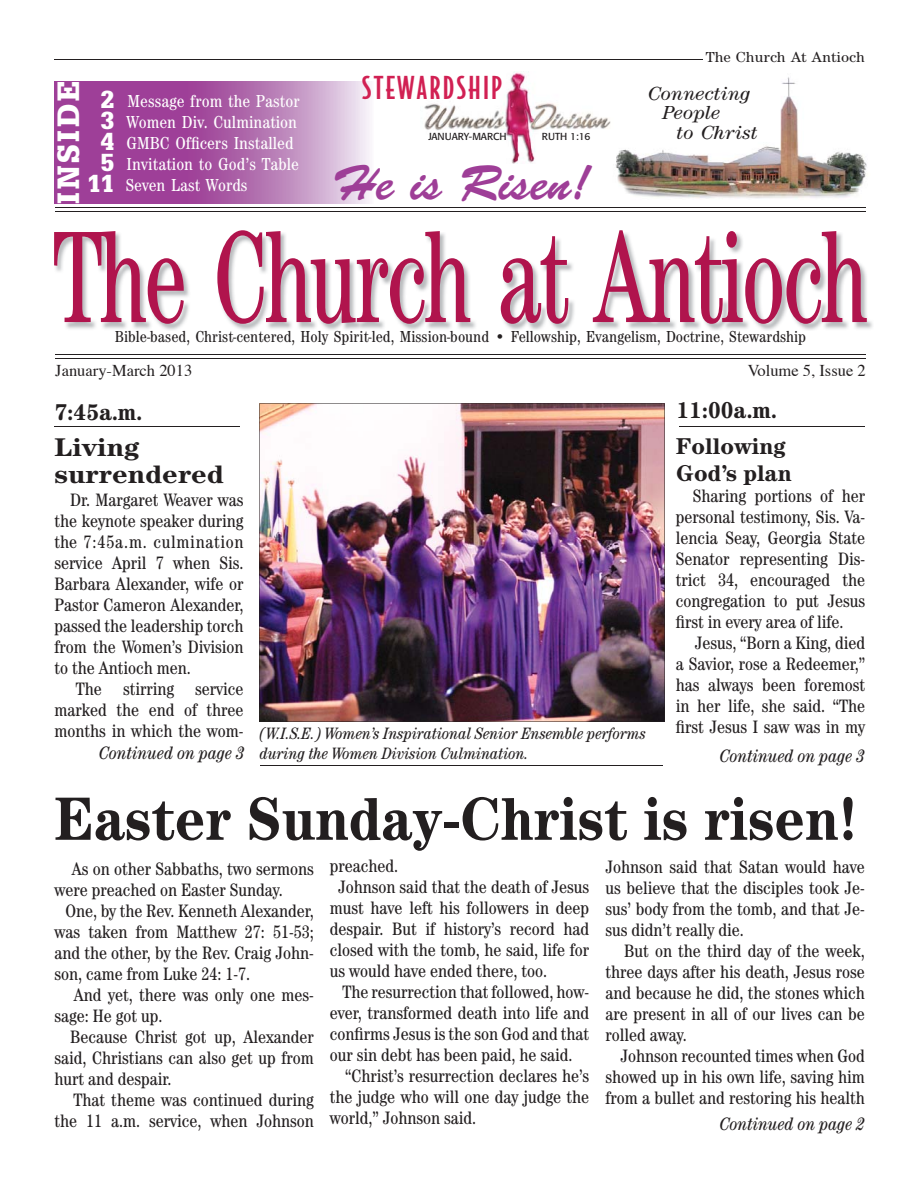
<style>
.page{position:relative;width:918px;height:1188px;background:#fff}
.page>*{position:absolute;margin:0;border:0;box-sizing:border-box;transform-origin:0 0}
.t1{font:condensed 135px "Century Itc T";letter-spacing:-.035em;color:#b0144d;scale:.75 1}
.t2{font:700 61.2px "Century";color:#231f20;scale:.9 1}
.t3{font:49.5px "Brush Script";color:#9e3e97}
.t4{font:500 30px "Bodega Sans";color:#d12053}
.t5{font:900 30px "Glypha";letter-spacing:.1em;color:#fff}
.t6{font:700 25.65px/27px "Century";color:#231f20;scale:1.11 1}
.t7{font:700 condensed 22.95px/36px "Century";color:#231f20;scale:1.11 1}
.t8{font:700 22.95px "Century";color:#231f20}
.t9{font:italic 19.5px "Century Itc T";color:#231f20}
.t10{font:condensed 18px "Century";color:#231f20}
.t11{font:condensed 18px "Century Itc T";color:#fff}
.t12{font:italic condensed 18px "Century";color:#231f20}
.t13{font:condensed 18px "Century";letter-spacing:.04em;color:#231f20}
.t14{font:condensed 16.5px/33.5px "Century Itc T";color:#231f20}
.t15{font:italic condensed 16.5px/19.5px "Century";color:#231f20}
.t16{font:16.5px "Times";color:#231f20}
.t17{font:15px "Century Itc T";color:#231f20}
.t18{font:10.05px "Formata";color:#231f20}
.s1{font-family:"Glypha";font-weight:900;font-stretch:normal;font-size:24px}
.s2{font-family:"Times";font-stretch:normal}
.s3{font-stretch:normal}
</style>
<div class="page">
<hr style="left:54px;top:60px;width:648px;height:1px;background:#231f20">
<svg style="left:54px;top:82px;width:316px;height:122px;background:#b16aae"></svg>
<img style="left:55px;top:233px;width:818px;height:97px">
<hr style="left:55px;top:358px;width:810px;height:1px;background:#231f20">
<hr style="left:55px;top:354px;width:810px;height:1px;background:#231f20">
<hr style="left:55px;top:207px;width:810px;height:1px;background:#231f20">
<hr style="left:55px;top:211px;width:810px;height:1px;background:#231f20">
<img style="left:615px;top:77px;width:252px;height:122px">
<img style="left:259px;top:403px;width:405px;height:319px">
<hr style="left:261px;top:765px;width:401px;height:1px;background:#231f20">
<hr style="left:680px;top:426px;width:184px;height:1px;background:#231f20">
<hr style="left:54px;top:426px;width:185px;height:1px;background:#231f20">
<img style="left:424px;top:71px;width:187px;height:92px">
<p class="t17" style="left:705px;top:52px;width:161px">The Church At Antioch</p>
<p class="t4" style="left:362px;top:75px;width:142px">S T E W A R D S H I P</p>
<p class="t5" style="left:57px;top:204px;width:125px;rotate:-90deg">INSIDE</p>
<p class="t11" style="left:101px;top:94px;width:200px"><span class="s1">2</span> Message from the Pastor</p>
<p class="t9" style="left:647px;top:86px;width:104px">Connecting</p>
<p class="t9" style="left:662px;top:105px;width:59px">People</p>
<p class="t9" style="left:676px;top:125px;width:83px">to Christ</p>
<p class="t11" style="left:101px;top:115px;width:198px"><span class="s1">3</span> Women Div. Culmination</p>
<p class="t11" style="left:101px;top:136px;width:194px"><span class="s1">4</span> GMBC Officers Installed</p>
<p class="t11" style="left:101px;top:157px;width:200px"><span class="s1">5</span> Invitation to God’s Table</p>
<p class="t11" style="left:87px;top:178px;width:161px"><span class="s1">11</span> Seven Last Words</p>
<p class="t1" style="left:53px;top:224px;width:1088px">The Church at Antioch</p>
<p class="t18" style="left:428px;top:132px;width:80px">JANUARY-MARCH</p>
<p class="t18" style="left:542px;top:132px;width:50px">RUTH 1:16</p>
<p class="t3" style="left:332px;top:169px;width:260px">He is Risen!</p>
<p class="t14" style="left:747px;top:321px;width:119px;text-indent:-633px">Bible-based, Christ-centered, Holy Spirit-led, Mission-bound • Fellowship, Evangelism, Doctrine, Stewardship<br><span class="s2">Volume 5, Issue 2</span></p>
<p class="t16" style="left:55px;top:363px;width:138px">January-March 2013</p>
<p class="t7" style="left:54px;top:396px;width:81px">7:45a.m.</p>
<p class="t6" style="left:54px;top:436px;width:154px">Living surrendered</p>
<p class="t10" style="left:70px;top:494px;width:175px">Dr. Margaret Weaver was</p>
<p class="t10" style="left:54px;top:515px;width:191px">the keynote speaker during</p>
<p class="t13" style="left:54px;top:536px;width:191px">the 7:45a.m. culmination</p>
<p class="t10" style="left:54px;top:557px;width:190px">service April 7 when Sis.</p>
<p class="t10" style="left:54px;top:578px;width:191px">Barbara Alexander, wife or</p>
<p class="t10" style="left:54px;top:599px;width:190px">Pastor Cameron Alexander,</p>
<p class="t10" style="left:54px;top:620px;width:191px">passed the leadership torch</p>
<p class="t10" style="left:54px;top:641px;width:190px">from the Women’s Division</p>
<p class="t10" style="left:54px;top:662px;width:138px">to the Antioch men.</p>
<p class="t10" style="left:76px;top:683px;width:169px">The stirring service</p>
<p class="t10" style="left:54px;top:704px;width:191px">marked the end of three</p>
<p class="t10" style="left:54px;top:725px;width:191px">months in which the wom-</p>
<p class="t12" style="left:100px;top:747px;width:146px">Continued on page 3</p>
<p class="t15" style="left:260px;top:725px;width:387px">(W.I.S.E.) Women’s Inspirational Senior Ensemble performs during the Women Division Culmination.</p>
<p class="t7" style="left:676px;top:395px;width:100px">11:00a.m.<br><span class="s3">Following</span></p>
<p class="t8" style="left:676px;top:466px;width:117px">God’s plan</p>
<p class="t10" style="left:693px;top:490px;width:174px">Sharing portions of her</p>
<p class="t10" style="left:676px;top:511px;width:190px">personal testimony, Sis. Va-</p>
<p class="t10" style="left:676px;top:532px;width:191px">lencia Seay, Georgia State</p>
<p class="t10" style="left:676px;top:553px;width:190px">Senator representing Dis-</p>
<p class="t10" style="left:676px;top:574px;width:190px">trict 34, encouraged the</p>
<p class="t10" style="left:676px;top:595px;width:191px">congregation to put Jesus</p>
<p class="t10" style="left:676px;top:616px;width:169px">first in every area of life.</p>
<p class="t10" style="left:694px;top:637px;width:172px">Jesus, “Born a King, died</p>
<p class="t10" style="left:676px;top:658px;width:191px">a Savior, rose a Redeemer,”</p>
<p class="t10" style="left:676px;top:679px;width:190px">has always been foremost</p>
<p class="t10" style="left:676px;top:700px;width:190px">in her life, she said. “The</p>
<p class="t10" style="left:676px;top:721px;width:191px">first Jesus I saw was in my</p>
<p class="t12" style="left:720px;top:750px;width:146px">Continued on page 3</p>
<p class="t2" style="left:54px;top:798px;width:893px">Easter Sunday-Christ is risen!</p>
<p class="t10" style="left:72px;top:863px;width:243px">As on other Sabbaths, two sermons</p>
<p class="t10" style="left:54px;top:884px;width:230px">were preached on Easter Sunday.</p>
<p class="t10" style="left:65px;top:905px;width:250px">One, by the Rev. Kenneth Alexander,</p>
<p class="t10" style="left:54px;top:926px;width:261px">was taken from Matthew 27: 51-53;</p>
<p class="t10" style="left:54px;top:947px;width:261px">and the other, by the Rev. Craig John-</p>
<p class="t10" style="left:54px;top:968px;width:197px">son, came from Luke 24: 1-7.</p>
<p class="t10" style="left:74px;top:989px;width:241px">And yet, there was only one mes-</p>
<p class="t10" style="left:54px;top:1010px;width:109px">sage: He got up.</p>
<p class="t10" style="left:70px;top:1031px;width:245px">Because Christ got up, Alexander</p>
<p class="t10" style="left:54px;top:1052px;width:261px">said, Christians can also get up from</p>
<p class="t10" style="left:54px;top:1073px;width:118px">hurt and despair.</p>
<p class="t10" style="left:73px;top:1094px;width:242px">That theme was continued during</p>
<p class="t10" style="left:54px;top:1115px;width:261px">the 11 a.m. service, when Johnson</p>
<p class="t10" style="left:330px;top:859px;width:70px">preached.</p>
<p class="t10" style="left:338px;top:880px;width:252px">Johnson said that the death of Jesus</p>
<p class="t10" style="left:330px;top:901px;width:261px">must have left his followers in deep</p>
<p class="t10" style="left:330px;top:922px;width:261px">despair. But if history’s record had</p>
<p class="t10" style="left:330px;top:943px;width:261px">closed with the tomb, he said, life for</p>
<p class="t10" style="left:330px;top:964px;width:219px">us would have ended there, too.</p>
<p class="t10" style="left:342px;top:985px;width:248px">The resurrection that followed, how-</p>
<p class="t10" style="left:330px;top:1006px;width:261px">ever, transformed death into life and</p>
<p class="t10" style="left:330px;top:1027px;width:261px">confirms Jesus is the son God and that</p>
<p class="t10" style="left:330px;top:1048px;width:244px">our sin debt has been paid, he said.</p>
<p class="t10" style="left:345px;top:1069px;width:246px">“Christ’s resurrection declares he’s</p>
<p class="t10" style="left:330px;top:1090px;width:261px">the judge who will one day judge the</p>
<p class="t10" style="left:330px;top:1111px;width:148px">world,” Johnson said.</p>
<p class="t10" style="left:605px;top:861px;width:261px">Johnson said that Satan would have</p>
<p class="t10" style="left:605px;top:882px;width:261px">us believe that the disciples took Je-</p>
<p class="t10" style="left:605px;top:903px;width:261px">sus’ body from the tomb, and that Je-</p>
<p class="t10" style="left:605px;top:924px;width:140px">sus didn’t really die.</p>
<p class="t10" style="left:624px;top:945px;width:242px">But on the third day of the week,</p>
<p class="t10" style="left:605px;top:966px;width:261px">three days after his death, Jesus rose</p>
<p class="t10" style="left:605px;top:987px;width:261px">and because he did, the stones which</p>
<p class="t10" style="left:605px;top:1008px;width:261px">are present in all of our lives can be</p>
<p class="t10" style="left:605px;top:1029px;width:83px">rolled away.</p>
<p class="t10" style="left:620px;top:1050px;width:246px">Johnson recounted times when God</p>
<p class="t10" style="left:605px;top:1071px;width:261px">showed up in his own life, saving him</p>
<p class="t10" style="left:605px;top:1092px;width:261px">from a bullet and restoring his health</p>
<p class="t12" style="left:720px;top:1117px;width:146px">Continued on page 2</p>
</div>
